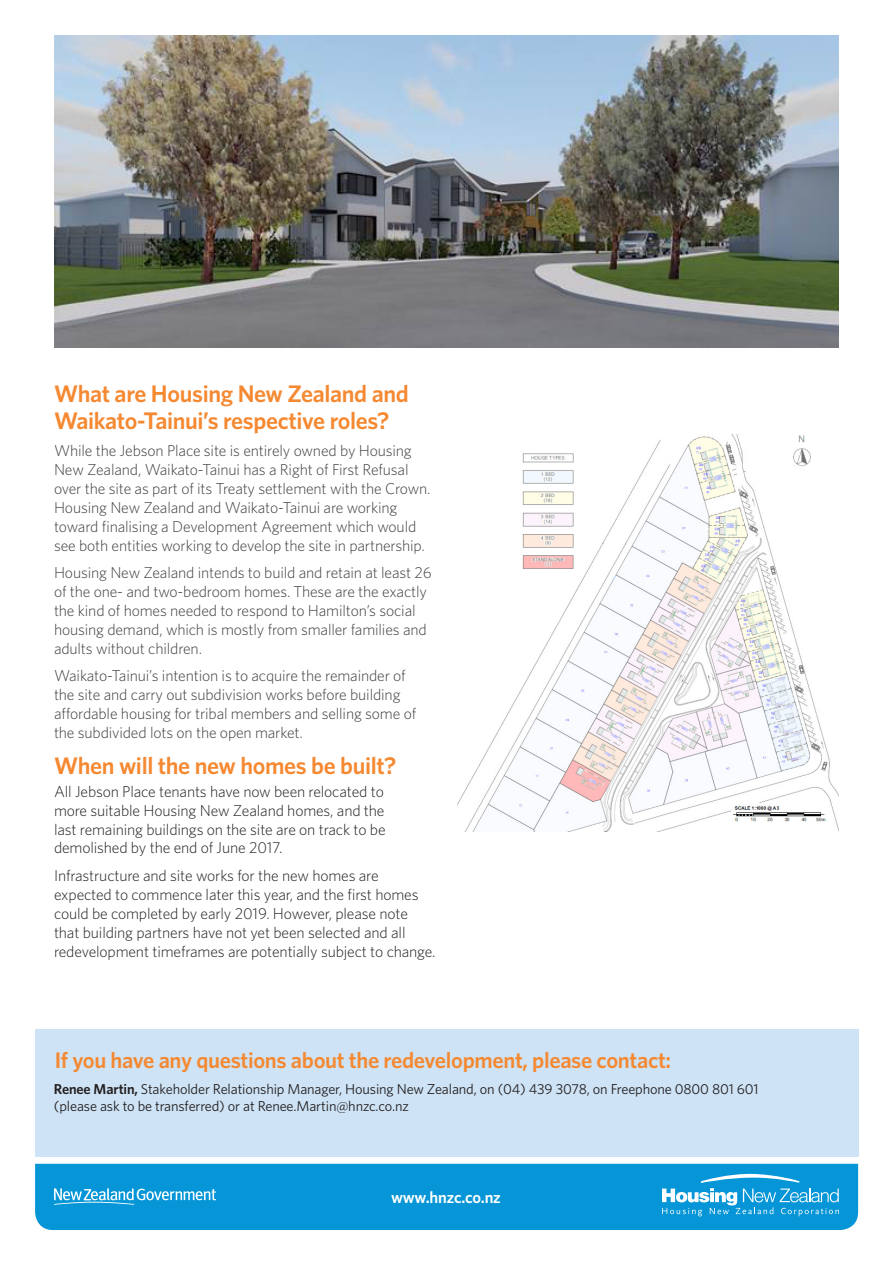
<style>
.page{position:relative;width:893px;height:1263px;background:#fff}
.page>*{position:absolute;margin:0;border:0;box-sizing:border-box;transform-origin:0 0}
.Body_text{font:600 24px/27px "Whitney";letter-spacing:-.015em;color:#f58932}
.Subhead{font:600 24px "Whitney";letter-spacing:-.015em;color:#f58932}
.Subhead-2{font:600 22.5px "Whitney";letter-spacing:-.015em;color:#f58932}
.Body_text-2{font:600 16.5px "Whitney";letter-spacing:-.01em;color:#fff}
.Body_text-3{font:300 15.75px/18.9px "Whitney";letter-spacing:-.01em;color:#3e3e3f}
.Body_text-4{font:300 15.75px/18.9px "Whitney";letter-spacing:-.01em;color:#231f20;text-align:justify}
.Body_text-5{font:14.4px/17.2px "Whitney";letter-spacing:-.01em;color:#231f20}
.s1{font-weight:600}
</style>
<div class="page">
<div style="left:35px;top:1164px;width:823px;height:66px;background:#0696d7"></div>
<svg style="left:54px;top:1188px;width:162px;height:17px;background:#48b2e1"></svg>
<svg style="left:662px;top:1173px;width:177px;height:43px;background:#36aade"></svg>
<div style="left:35px;top:1029px;width:823px;height:127px;background:#cee3f5"></div>
<img style="left:54px;top:35px;width:785px;height:312px">
<img style="left:457px;top:434px;width:382px;height:398px">
<p class="Body_text" style="left:54px;top:380px;width:356px">What are Housing New Zealand and<br>Waikato-Tainui’s respective roles?</p>
<p class="Body_text-3" style="left:54px;top:441px;width:378px">While the Jebson Place site is entirely owned by Housing New Zealand, Waikato-Tainui has a Right of First Refusal over the site as part of its Treaty settlement with the Crown.<br>Housing New Zealand and Waikato-Tainui are working toward finalising a Development Agreement which would see both entities working to develop the site in partnership.</p>
<p class="Body_text-3" style="left:54px;top:563px;width:379px">Housing New Zealand intends to build and retain at least 26 of the one- and two-bedroom homes. These are the exactly the kind of homes needed to respond to Hamilton’s social housing demand, which is mostly from smaller families and adults without children.</p>
<p class="Body_text-3" style="left:54px;top:666px;width:364px">Waikato-Tainui’s intention is to acquire the remainder of the site and carry out subdivision works before building affordable housing for tribal members and selling some of the subdivided lots on the open market.</p>
<p class="Subhead" style="left:54px;top:749px;width:344px">When will the new homes be built?</p>
<p class="Body_text-4" style="left:54px;top:781px;width:333px">All Jebson Place tenants have now been relocated to more suitable Housing New Zealand homes, and the last remaining buildings on the site are on track to be demolished by the end of June 2017.</p>
<p class="Body_text-4" style="left:54px;top:865px;width:383px;text-align:left">Infrastructure and site works for the new homes are expected to commence later this year, and the first homes could be completed by early 2019. However, please note that building partners have not yet been selected and all redevelopment timeframes are potentially subject to change.</p>
<p class="Subhead-2" style="left:55px;top:1045px;width:618px">If you have any questions about the redevelopment, please contact:</p>
<p class="Body_text-5" style="left:54px;top:1080px;width:706px"><span class="s1">Renee Martin,</span> Stakeholder Relationship Manager, Housing New Zealand, on (04) 439 3078, on Freephone 0800 801 601 (please ask to be transferred) or at Renee.Martin@hnzc.co.nz</p>
<p class="Body_text-2" style="left:391px;top:1186px;width:111px">www.hnzc.co.nz</p>
</div>
